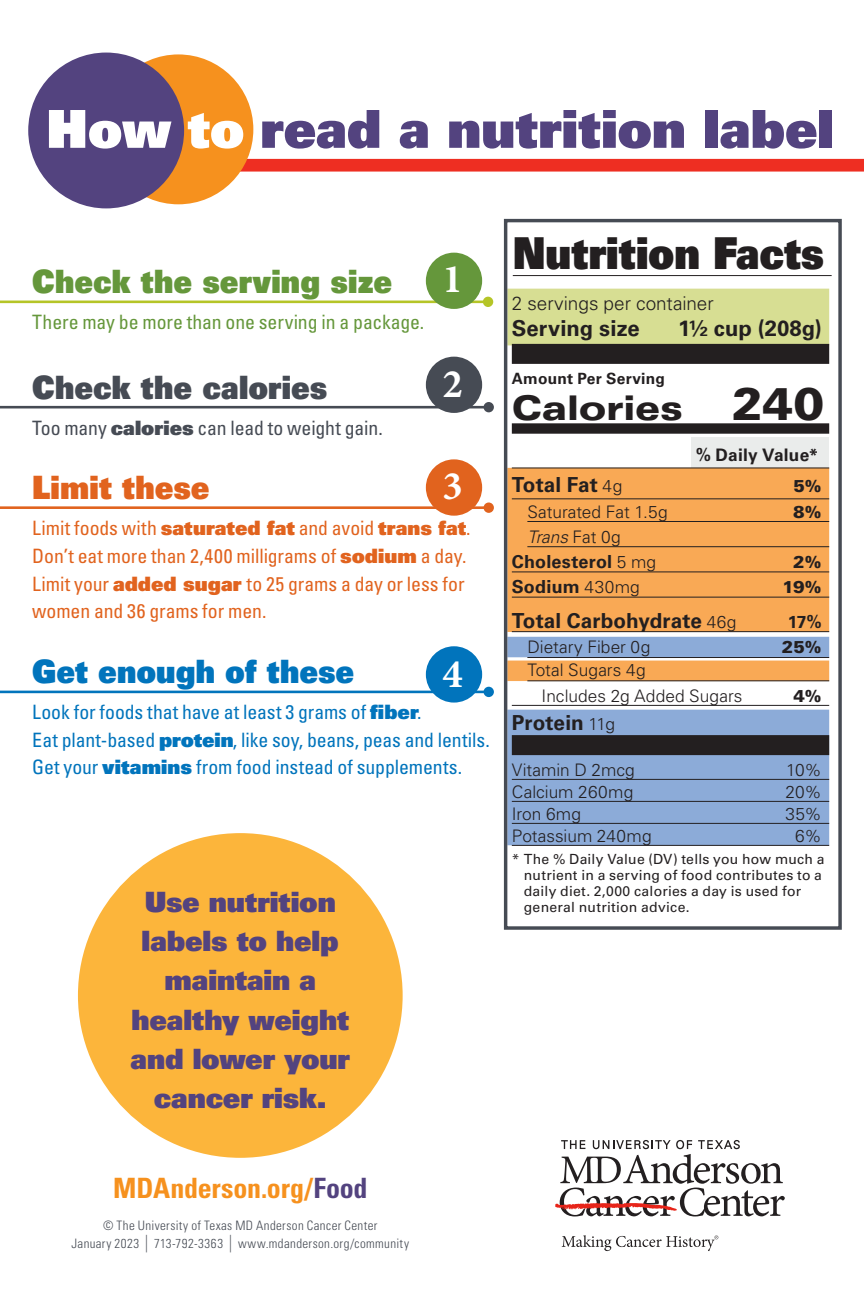
<style>
.page{position:relative;width:864px;height:1296px;background:#fff}
.page>*{position:absolute;margin:0;border:0;box-sizing:border-box;transform-origin:0 0}
.t1{font:52.4px "Univers LT Std X Black";letter-spacing:-.005em;color:#53437f}
.t2{font:44px "Univers LT Std X Black";color:#231f20;scale:.9 1}
.t3{font:700 40.6px "Minion Pro";color:#fff}
.t4{font:900 expanded 34px "Univers LT Std";letter-spacing:-.015em;color:#231f20}
.t5{font:32.2px "Univers LT Std X Black";letter-spacing:.005em;color:#65973b;scale:.93 1}
.t6{font:32.2px "Univers LT Std X Black";color:#464b54;scale:.93 1}
.t7{font:32.2px "Univers LT Std X Black";color:#0174bc;scale:.93 1}
.t8{font:32.2px "Univers LT Std X Black";letter-spacing:.005em;color:#e1631e;scale:.93 1}
.t9{font:28px/39.2px "Univers LT Std X Black";letter-spacing:-.005em;color:#53437f;text-align:center}
.t10{font:700 condensed 28px "Univers LT Std";letter-spacing:-.01em;color:#f6911e}
.t11{font:700 22px "Univers LT Std";letter-spacing:.005em;color:#231f20}
.t12{font:700 20.8px "Univers LT Std";letter-spacing:.005em;color:#231f20}
.t13{font:condensed 19.8px/27.6px "Univers LT Std";letter-spacing:-.005em;color:#e1631e}
.t14{font:condensed 19.8px "Univers LT Std";letter-spacing:-.005em;color:#0174bc}
.t15{font:condensed 19.8px "Univers LT Std";letter-spacing:-.005em;color:#65973b}
.t16{font:condensed 19.8px "Univers LT Std";letter-spacing:-.01em;color:#464b54}
.t17{font:300 19px "Univers LT Std";letter-spacing:-.005em;color:#231f20}
.t18{font:700 18px "Univers LT Std";letter-spacing:.01em;color:#231f20}
.t19{font:300 17.2px "Univers LT Std";letter-spacing:.005em;color:#231f20}
.t20{font:700 17.2px "Univers LT Std";letter-spacing:.01em;color:#231f20}
.t21{font:900 17.2px "Univers";color:#231f20}
.t22{font:italic 300 17.2px "Univers LT Std";letter-spacing:-.015em;color:#231f20}
.t23{font:700 15.6px "Univers LT Std";letter-spacing:.015em;color:#231f20}
.t24{font:14px/16px "Univers LT Std";letter-spacing:.015em;color:#231f20}
.t25{font:300 condensed 13px "Univers LT Std";letter-spacing:.03em;color:#464b54}
.s1{color:#fff}
.s2{font-family:"Univers LT Std X Black";font-stretch:normal}
.s3{font-family:"Univers";font-stretch:normal;font-size:46px}
.s4{font-weight:300;font-size:17.2px}
.s5{font-style:normal}
.s6{color:#53437f}
.s7{font-size:17.6px}
</style>
<div class="page">
<div style="left:78px;top:833px;width:325px;height:325px;background:#fcb53b;border-radius:50%"></div>
<div style="left:73px;top:159px;width:791px;height:13px;background:#ee2e22"></div>
<hr style="left:0;top:301px;width:488px;height:2px;background:#b5c527">
<div style="left:483px;top:297px;width:10px;height:10px;background:#b5c527;border-radius:50%"></div>
<div style="left:426px;top:646px;width:56px;height:57px;background:#0174bc;border-radius:50%"></div>
<hr style="left:0;top:506px;width:489px;height:3px;background:#e1631e">
<div style="left:484px;top:503px;width:10px;height:10px;background:#e1631e;border-radius:50%"></div>
<hr style="left:0;top:691px;width:489px;height:2px;background:#0174bc">
<div style="left:484px;top:687px;width:10px;height:10px;background:#0174bc;border-radius:50%"></div>
<hr style="left:0;top:406px;width:489px;height:2px;background:#464b54">
<div style="left:484px;top:402px;width:10px;height:10px;background:#464b54;border-radius:50%"></div>
<div style="left:103px;top:54px;width:150px;height:150px;background:#f6911e;border-radius:50%"></div>
<div style="left:28px;top:53px;width:156px;height:155px;background:#53437f;border-radius:50%"></div>
<svg style="left:555px;top:1140px;width:230px;height:76px"></svg>
<svg style="left:562px;top:1235px;width:156px;height:16px"></svg>
<div style="left:426px;top:357px;width:56px;height:56px;background:#464b54;border-radius:50%"></div>
<div style="left:426px;top:459px;width:56px;height:57px;background:#e1631e;border-radius:50%"></div>
<div style="left:426px;top:253px;width:56px;height:56px;background:#65973b;border-radius:50%"></div>
<div style="left:692px;top:438px;width:137px;height:30px;background:#eaeceb"></div>
<div style="left:507px;top:289px;width:322px;height:56px;background:#d7de93;border:2px solid #d7de93"></div>
<div style="left:507px;top:468px;width:322px;height:164px;background:#f9a955"></div>
<div style="left:507px;top:661px;width:322px;height:20px;background:#f9a955"></div>
<div style="left:507px;top:637px;width:322px;height:20px;background:#8cabd8"></div>
<div style="left:507px;top:710px;width:322px;height:135px;background:#8cabd8;border:2px solid #8cabd8"></div>
<div style="left:504px;top:219px;width:338px;height:711px;border:3px solid #464b54"></div>
<div style="left:512px;top:344px;width:317px;height:20px;background:#231f20"></div>
<div style="left:512px;top:423px;width:317px;height:11px;background:#231f20"></div>
<hr style="left:512px;top:468px;width:317px;height:1px;background:#231f20">
<hr style="left:512px;top:498px;width:317px;height:1px;background:#231f20">
<hr style="left:527px;top:521px;width:302px;height:1px;background:#231f20">
<hr style="left:527px;top:546px;width:302px;height:1px;background:#231f20">
<hr style="left:512px;top:571px;width:317px;height:1px;background:#231f20">
<hr style="left:512px;top:597px;width:317px;height:1px;background:#231f20">
<hr style="left:512px;top:631px;width:317px;height:1px;background:#231f20">
<hr style="left:527px;top:657px;width:302px;height:1px;background:#231f20">
<hr style="left:527px;top:680px;width:302px;height:1px;background:#231f20">
<hr style="left:512px;top:705px;width:317px;height:1px;background:#231f20">
<div style="left:512px;top:735px;width:317px;height:20px;background:#231f20"></div>
<hr style="left:512px;top:779px;width:317px;height:1px;background:#231f20">
<hr style="left:512px;top:801px;width:317px;height:1px;background:#231f20">
<hr style="left:512px;top:823px;width:317px;height:1px;background:#231f20">
<hr style="left:512px;top:845px;width:317px;height:1px;background:#231f20">
<hr style="left:513px;top:275px;width:319px;height:1px;background:#231f20">
<p class="t1" style="left:46px;top:95px;width:789px"><span class="s1">How to</span> read a nutrition label</p>
<p class="t5" style="left:32px;top:261px;width:389px">Check the serving size</p>
<p class="t15" style="left:32px;top:310px;width:394px">There may be more than one serving in a package.</p>
<p class="t6" style="left:32px;top:367px;width:319px">Check the calories</p>
<p class="t16" style="left:32px;top:416px;width:352px">Too many <span class="s2">calories</span> can lead to weight gain.</p>
<p class="t3" style="left:443px;top:250px;width:22px">1</p>
<p class="t3" style="left:443px;top:355px;width:22px">2</p>
<p class="t3" style="left:443px;top:457px;width:22px">3</p>
<p class="t8" style="left:32px;top:467px;width:192px">Limit these</p>
<p class="t13" style="left:32px;top:514px;width:440px">Limit foods with <span class="s2">saturated fat</span> and avoid <span class="s2">trans fat</span>.</p>
<p class="t13" style="left:32px;top:542px;width:436px">Don’t eat more than 2,400 milligrams of <span class="s2">sodium</span> a day.</p>
<p class="t13" style="left:32px;top:569px;width:434px">Limit your <span class="s2">added sugar</span> to 25 grams a day or less for women and 36 grams for men.</p>
<p class="t7" style="left:32px;top:650px;width:348px">Get enough of these</p>
<p class="t14" style="left:32px;top:700px;width:391px">Look for foods that have at least 3 grams of <span class="s2">fiber</span>.</p>
<p class="t14" style="left:32px;top:727px;width:459px">Eat plant-based <span class="s2">protein</span>, like soy, beans, peas and lentils.</p>
<p class="t14" style="left:32px;top:755px;width:432px">Get your <span class="s2">vitamins</span> from food instead of supplements.</p>
<p class="t3" style="left:443px;top:645px;width:22px">4</p>
<p class="t9" style="left:131px;top:882px;width:221px">Use nutrition labels to help maintain a healthy weight and lower your cancer risk.</p>
<p class="t2" style="left:513px;top:225px;width:348px">Nutrition Facts</p>
<p class="t17" style="left:512px;top:292px;width:203px">2 servings per container</p>
<p class="t11" style="left:512px;top:315px;width:129px">Serving size</p>
<p class="t11" style="left:678px;top:315px;width:145px">1½ cup (208g)</p>
<p class="t23" style="left:512px;top:369px;width:155px">Amount Per Serving</p>
<p class="t4" style="left:512px;top:388px;width:314px">Calories <span class="s3">240</span></p>
<p class="t20" style="left:696px;top:445px;width:124px">% Daily Value*</p>
<p class="t12" style="left:512px;top:473px;width:112px">Total Fat <span class="s4">4g</span></p>
<p class="t21" style="left:793px;top:476px;width:30px">5%</p>
<p class="t19" style="left:527px;top:501px;width:142px">Saturated Fat 1.5g</p>
<p class="t21" style="left:793px;top:501px;width:30px">8%</p>
<p class="t22" style="left:527px;top:526px;width:95px">Trans <span class="s5">Fat 0g</span></p>
<p class="t18" style="left:512px;top:551px;width:146px">Cholesterol <span class="s4">5 mg</span></p>
<p class="t21" style="left:793px;top:551px;width:30px">2%</p>
<p class="t18" style="left:512px;top:576px;width:130px">Sodium <span class="s4">430mg</span></p>
<p class="t21" style="left:782px;top:576px;width:41px">19%</p>
<p class="t12" style="left:512px;top:608px;width:226px">Total Carbohydrate <span class="s4">46g</span></p>
<p class="t20" style="left:788px;top:612px;width:35px">17%</p>
<p class="t19" style="left:527px;top:637px;width:124px">Dietary Fiber 0g</p>
<p class="t21" style="left:782px;top:636px;width:41px">25%</p>
<p class="t19" style="left:527px;top:660px;width:120px">Total Sugars 4g</p>
<p class="t19" style="left:542px;top:685px;width:202px">Includes 2g Added Sugars</p>
<p class="t21" style="left:794px;top:685px;width:30px">4%</p>
<p class="t12" style="left:512px;top:710px;width:105px">Protein <span class="s4">11g</span></p>
<p class="t19" style="left:512px;top:759px;width:125px">Vitamin D 2mcg</p>
<p class="t19" style="left:786px;top:759px;width:37px">10%</p>
<p class="t19" style="left:512px;top:781px;width:123px">Calcium 260mg</p>
<p class="t19" style="left:785px;top:781px;width:38px">20%</p>
<p class="t19" style="left:512px;top:803px;width:71px">Iron 6mg</p>
<p class="t19" style="left:786px;top:803px;width:38px">35%</p>
<p class="t19" style="left:512px;top:825px;width:141px">Potassium 240mg</p>
<p class="t19" style="left:795px;top:825px;width:28px">6%</p>
<p class="t24" style="left:524px;top:852px;width:302px;text-indent:-12px">* The % Daily Value (DV) tells you how much a nutrient in a serving of food contributes to a daily diet. 2,000 calories a day is used for general nutrition advice.</p>
<p class="t10" style="left:113px;top:1171px;width:256px">MDAnderson.org/<span class="s6">Food</span></p>
<p class="t25" style="left:103px;top:1217px;width:276px">© The University of Texas MD Anderson Cancer Center</p>
<p class="t25" style="left:72px;top:1235px;width:339px">January 2023 <span class="s7">|</span> 713-792-3363 <span class="s7">|</span> www.mdanderson.org/community</p>
</div>
